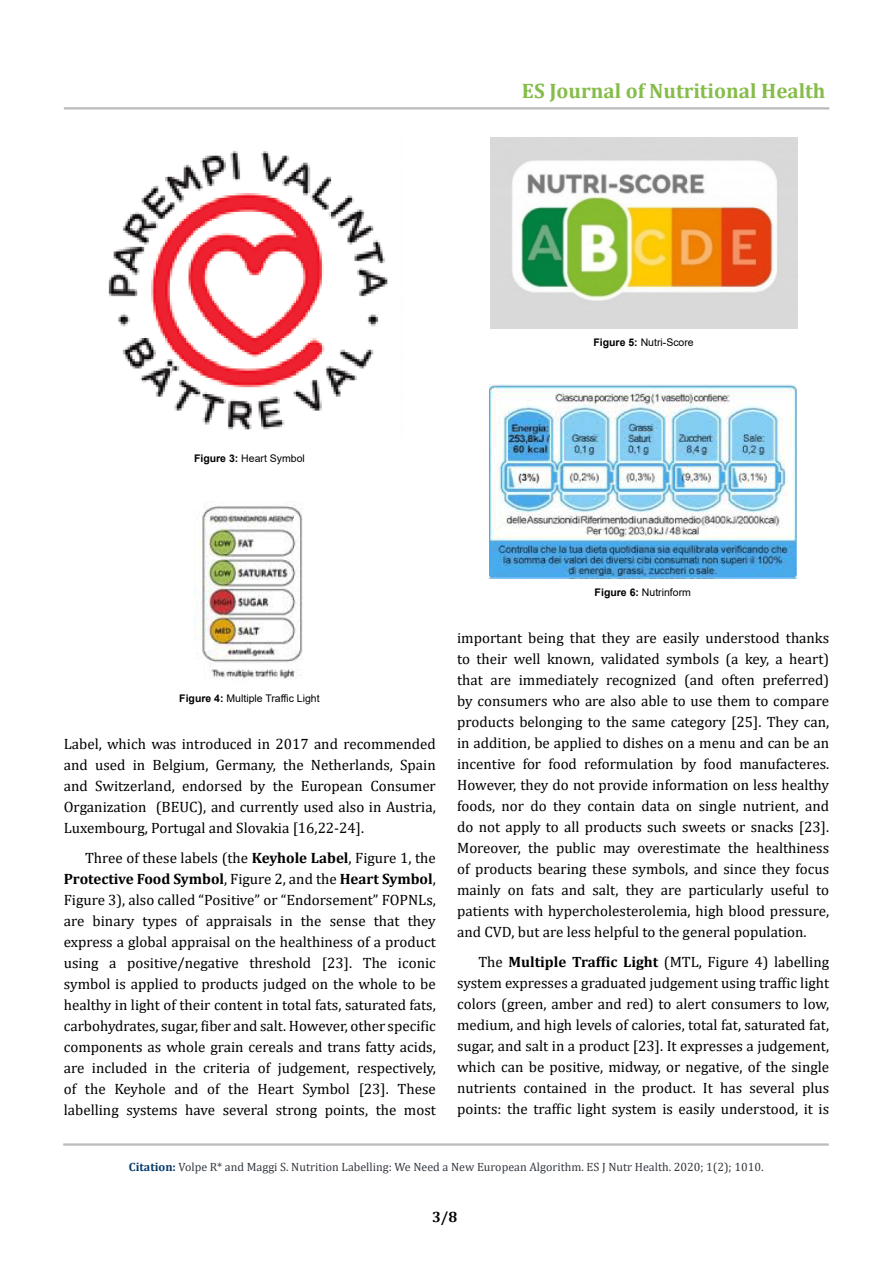
<style>
.page{position:relative;width:893px;height:1263px;background:#fff}
.page>*{position:absolute;margin:0;border:0;box-sizing:border-box;transform-origin:0 0}
.t1{font:700 21px "Cambria";color:#86bc4a}
.t2{font:15px/21px "Cambria";color:#000;text-align:justify}
.t3{font:700 15px "Cambria";color:#000}
.t4{font:12px "Cambria";color:#343a40}
.t5{font:10.5px "Arial";color:#000}
.s1{font-weight:700}
.s2{font-weight:700;color:#05396b}
</style>
<div class="page">
<hr style="left:63px;top:1144px;width:766px;height:1px;background:#000">
<hr style="left:63px;top:1145px;width:766px;height:1px;background:#000">
<hr style="left:64px;top:108px;width:765px;height:1px;background:#000">
<hr style="left:64px;top:109px;width:765px;height:1px;background:#000">
<img style="left:108px;top:151px;width:280px;height:279px">
<img style="left:194px;top:505px;width:109px;height:174px">
<img style="left:490px;top:137px;width:307px;height:191px">
<img style="left:489px;top:384px;width:307px;height:194px">
<h1 class="t1" style="left:522px;top:76px;width:305px">ES Journal of Nutritional Health</h1>
<p class="t5" style="left:194px;top:451px;width:112px"><span class="s1">Figure 3:</span> Heart Symbol</p>
<p class="t5" style="left:593px;top:335px;width:102px"><span class="s1">Figure 5:</span> Nutri-Score</p>
<p class="t5" style="left:179px;top:691px;width:142px"><span class="s1">Figure 4:</span> Multiple Traffic Light</p>
<p class="t2" style="left:64px;top:734px;width:374px">Label, which was introduced in 2017 and recommended and used in Belgium, Germany, the Netherlands, Spain and Switzerland, endorsed by the European Consumer Organization (BEUC), and currently used also in Austria, Luxembourg, Portugal and Slovakia [16,22-24].</p>
<p class="t2" style="left:64px;top:847px;width:374px;text-indent:21px">Three of these labels (the <span class="s1">Keyhole Label</span>, Figure 1, the <span class="s1">Protective Food Symbol</span>, Figure 2, and the <span class="s1">Heart Symbol</span>, Figure 3), also called “Positive” or “Endorsement” FOPNLs, are binary types of appraisals in the sense that they express a global appraisal on the healthiness of a product using a positive/negative threshold [23]. The iconic symbol is applied to products judged on the whole to be healthy in light of their content in total fats, saturated fats, carbohydrates, sugar, fiber and salt. However, other specific components as whole grain cereals and trans fatty acids, are included in the criteria of judgement, respectively, of the Keyhole and of the Heart Symbol [23]. These labelling systems have several strong points, the most</p>
<p class="t5" style="left:595px;top:585px;width:98px"><span class="s1">Figure 6:</span> Nutrinform</p>
<p class="t2" style="left:457px;top:627px;width:374px">important being that they are easily understood thanks to their well known, validated symbols (a key, a heart) that are immediately recognized (and often preferred) by consumers who are also able to use them to compare products belonging to the same category [25]. They can, in addition, be applied to dishes on a menu and can be an incentive for food reformulation by food manufacteres.<br>However, they do not provide information on less healthy foods, nor do they contain data on single nutrient, and do not apply to all products such sweets or snacks [23].<br>Moreover, the public may overestimate the healthiness of products bearing these symbols, and since they focus mainly on fats and salt, they are particularly useful to patients with hypercholesterolemia, high blood pressure, and CVD, but are less helpful to the general population.</p>
<p class="t2" style="left:457px;top:951px;width:374px;text-indent:21px">The <span class="s1">Multiple Traffic Light</span> (MTL, Figure 4) labelling system expresses a graduated judgement using traffic light colors (green, amber and red) to alert consumers to low, medium, and high levels of calories, total fat, saturated fat, sugar, and salt in a product [23]. It expresses a judgement, which can be positive, midway, or negative, of the single nutrients contained in the product. It has several plus points: the traffic light system is easily understood, it is</p>
<p class="t4" style="left:129px;top:1160px;width:636px"><span class="s2">Citation:</span> Volpe R* and Maggi S. Nutrition Labelling: We Need a New European Algorithm. ES J Nutr Health. 2020; 1(2); 1010.</p>
<p class="t3" style="left:432px;top:1206px;width:27px">3/8</p>
</div>
